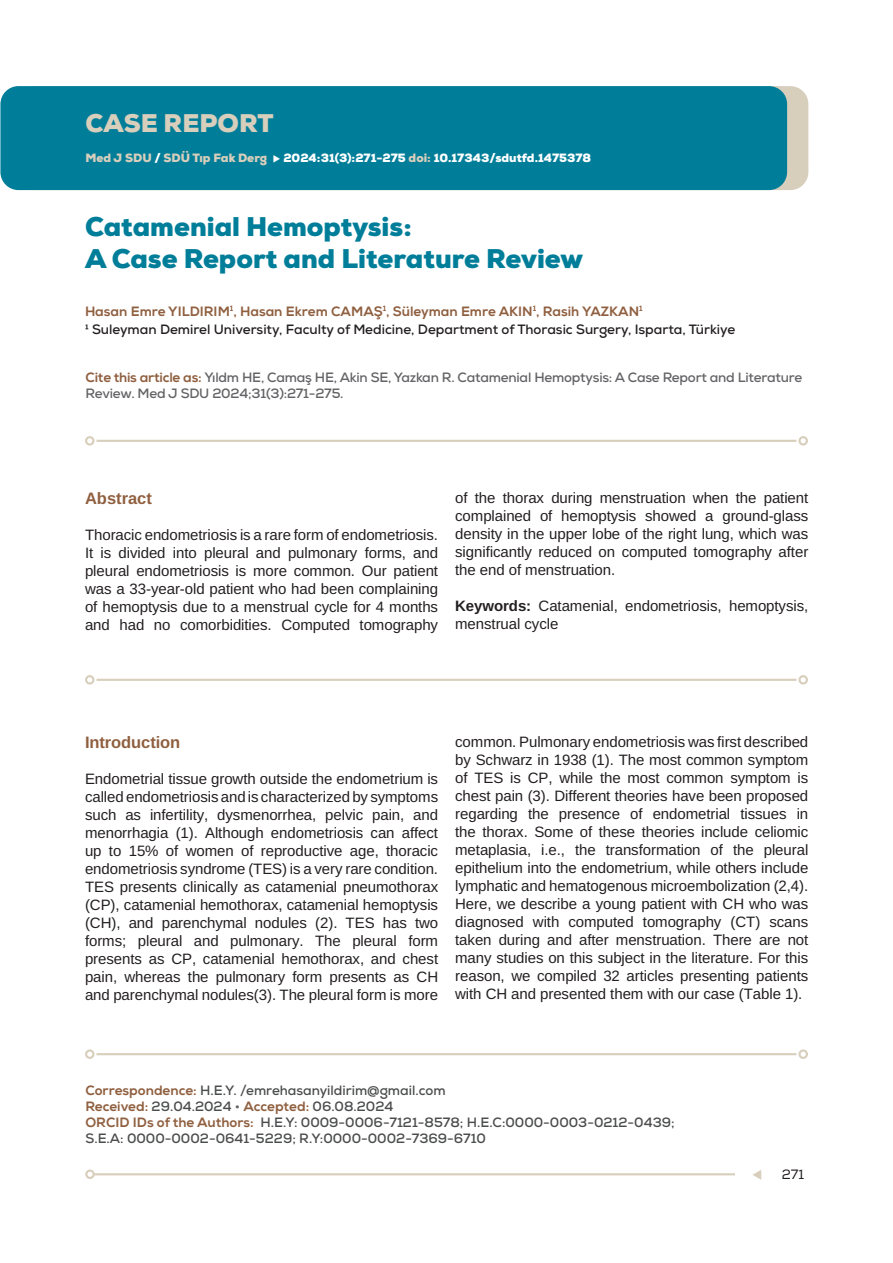
<style>
.page{position:relative;width:893px;height:1263px;background:#fff}
.page>*{position:absolute;margin:0;border:0;box-sizing:border-box;transform-origin:0 0}
.t1{font:900 27px/32.4px "Nexa";color:#007e99}
.t2{font:900 25.5px "Nexa";color:#d8cebc}
.t3{font:700 16.5px "Arimo";letter-spacing:-.005em;color:#8f5f3f}
.t4{font:15px/18px "Arimo";letter-spacing:-.005em;color:#231f20;text-align:justify}
.t5{font:700 13.5px/16.2px "Nexa";color:#4b4c4d}
.t6{font:700 13.5px/18.5px "Nexa";color:#231f20}
.t7{font:700 13.5px/16.2px "Nexa";letter-spacing:-.015em;color:#636366}
.t8{font:13.5px "Nexa";color:#231f20}
.t9{font:900 12px "Nexa";color:#fff}
.s1{color:#d8cebc}
.s2{font-weight:800;color:#8f5f3f}
.s3{font-weight:700}
.s4{color:#636366}
</style>
<div class="page">
<hr style="left:94px;top:1173px;width:641px;height:2px;background:#d8cebc">
<div style="left:85px;top:1169px;width:10px;height:10px;border:2px solid #d8cebc;border-radius:50%"></div>
<div style="left:16px;top:86px;width:792px;height:104px;background:#d8cebc;border-radius:18px"></div>
<div style="left:0;top:86px;width:787px;height:104px;background:#007e99;border-radius:18px"></div>
<hr style="left:97px;top:440px;width:699px;height:2px;background:#d8cebc">
<div style="left:85px;top:436px;width:10px;height:9px;border:2px solid #d8cebc;border-radius:50%"></div>
<div style="left:798px;top:436px;width:10px;height:9px;border:2px solid #d8cebc;border-radius:50%"></div>
<hr style="left:97px;top:679px;width:699px;height:2px;background:#d8cebc">
<div style="left:85px;top:675px;width:10px;height:9px;border:2px solid #d8cebc;border-radius:50%"></div>
<div style="left:798px;top:675px;width:10px;height:9px;border:2px solid #d8cebc;border-radius:50%"></div>
<hr style="left:97px;top:1053px;width:699px;height:2px;background:#d8cebc">
<div style="left:85px;top:1049px;width:10px;height:10px;border:2px solid #d8cebc;border-radius:50%"></div>
<div style="left:798px;top:1049px;width:10px;height:10px;border:2px solid #d8cebc;border-radius:50%"></div>
<h2 class="t2" style="left:85px;top:107px;width:190px">CASE REPORT</h2>
<p class="t9" style="left:85px;top:150px;width:507px"><span class="s1">Med J SDU</span> / <span class="s1">SDÜ Tıp Fak Derg</span> ◆ 2024:31(3):271-275 <span class="s1">doi:</span> 10.17343/sdutfd.1475378</p>
<h1 class="t1" style="left:85px;top:211px;width:500px">Catamenial Hemoptysis:<br>A Case Report and Literature Review</h1>
<p class="t6" style="left:85px;top:302px;width:652px"><span class="s2">Hasan Emre YILDIRIM</span><sup>1</sup><span class="s2">, Hasan Ekrem CAMAŞ</span><sup>1</sup><span class="s2">, Süleyman Emre AKIN</span><sup>1</sup><span class="s2">, Rasih YAZKAN</span><sup>1<br></sup>1 Suleyman Demirel University, Faculty of Medicine, Department of Thorasic Surgery, Isparta, Türkiye</p>
<p class="t7" style="left:86px;top:369px;width:718px"><span class="s2">Cite this article as:</span> Yıldm HE, Camaş HE, Akin SE, Yazkan R. Catamenial Hemoptysis: A Case Report and Literature<br>Review. Med J SDU 2024;31(3):271-275.</p>
<p class="t3" style="left:85px;top:487px;width:68px">Abstract</p>
<p class="t4" style="left:85px;top:526px;width:355px">Thoracic endometriosis is a rare form of endometriosis.<br>It is divided into pleural and pulmonary forms, and pleural endometriosis is more common. Our patient was a 33-year-old patient who had been complaining of hemoptysis due to a menstrual cycle for 4 months and had no comorbidities. Computed tomography</p>
<p class="t4" style="left:455px;top:489px;width:355px">of the thorax during menstruation when the patient complained of hemoptysis showed a ground-glass density in the upper lobe of the right lung, which was significantly reduced on computed tomography after the end of menstruation.</p>
<p class="t4" style="left:455px;top:597px;width:355px"><span class="s3">Keywords:</span> Catamenial, endometriosis, hemoptysis, menstrual cycle</p>
<p class="t3" style="left:85px;top:731px;width:97px">Introduction</p>
<p class="t4" style="left:85px;top:770px;width:355px">Endometrial tissue growth outside the endometrium is called endometriosis and is characterized by symptoms such as infertility, dysmenorrhea, pelvic pain, and menorrhagia (1). Although endometriosis can affect up to 15% of women of reproductive age, thoracic endometriosis syndrome (TES) is a very rare condition.<br>TES presents clinically as catamenial pneumothorax (CP), catamenial hemothorax, catamenial hemoptysis (CH), and parenchymal nodules (2). TES has two forms; pleural and pulmonary. The pleural form presents as CP, catamenial hemothorax, and chest pain, whereas the pulmonary form presents as CH and parenchymal nodules(3). The pleural form is more</p>
<p class="t4" style="left:455px;top:733px;width:355px">common. Pulmonary endometriosis was first described by Schwarz in 1938 (1). The most common symptom of TES is CP, while the most common symptom is chest pain (3). Different theories have been proposed regarding the presence of endometrial tissues in the thorax. Some of these theories include celiomic metaplasia, i.e., the transformation of the pleural epithelium into the endometrium, while others include lymphatic and hematogenous microembolization (2,4).<br>Here, we describe a young patient with CH who was diagnosed with computed tomography (CT) scans taken during and after menstruation. There are not many studies on this subject in the literature. For this reason, we compiled 32 articles presenting patients with CH and presented them with our case (Table 1).</p>
<p class="t5" style="left:85px;top:1082px;width:591px"><span class="s2">Correspondence:</span> H.E.Y. /emrehasanyildirim@gmail.com<br><span class="s2">Received:</span> 29.04.2024 <span class="s4">•</span> <span class="s2">Accepted:</span> 06.08.2024<br><span class="s2">ORCID IDs of the Authors:</span> H.E.Y: 0009-0006-7121-8578; H.E.C:0000-0003-0212-0439; S.E.A: 0000-0002-0641-5229; R.Y:0000-0002-7369-6710</p>
<p class="t8" style="left:752px;top:1166px;width:54px"><span class="s1">▼</span> 271</p>
</div>
